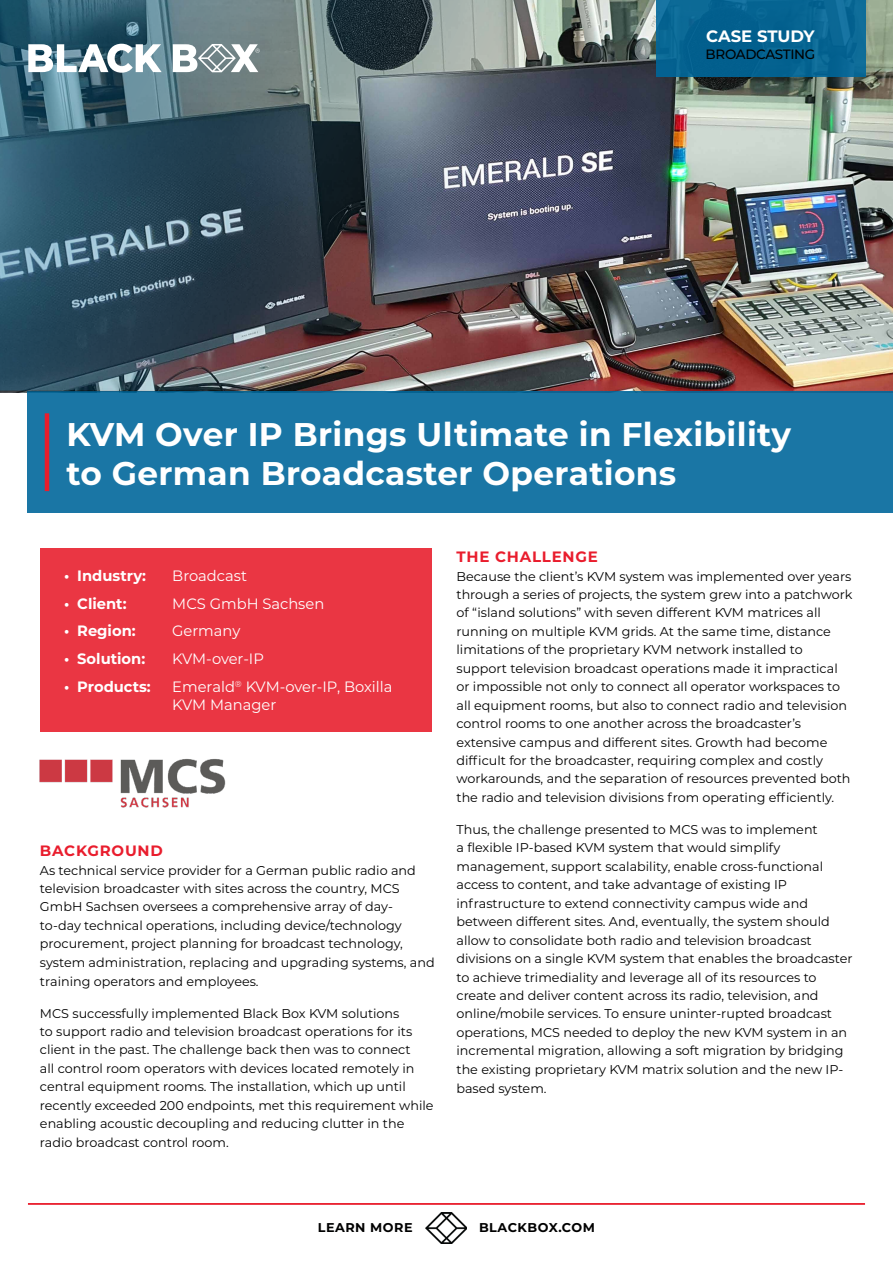
<style>
.page{position:relative;width:893px;height:1263px;background:#fff}
.page>*{position:absolute;margin:0;border:0;box-sizing:border-box;transform-origin:0 0}
.t1{font:700 32.85px/39px "Montserrat";letter-spacing:.01em;color:#fff}
.t2{font:700 16.5px "Montserrat";letter-spacing:-.01em;color:#fff}
.t3{font:15px/18px "Montserrat";color:#fff}
.t4{font:700 15px "Montserrat";color:#fff}
.t5{font:700 15px "Montserrat";letter-spacing:.05em;color:#e91d2d}
.t6{font:500 13.5px "Montserrat";letter-spacing:-.025em;color:#000}
.t7{font:12.75px/18.5px "Montserrat";color:#000}
.t8{font:700 12.75px "Montserrat";letter-spacing:.04em;color:#000}
.t9{font:700 12.75px "Montserrat";letter-spacing:.04em;color:#000101}
</style>
<div class="page">
<hr style="left:28px;top:1203px;width:837px;height:2px;background:#e91d2d">
<img style="left:426px;top:1213px;width:41px;height:31px">
<div style="left:27px;top:391px;width:866px;height:121px;background:#1a76a5"></div>
<hr style="left:45px;top:413px;width:4px;height:78px;background:#e91d2d">
<div style="left:40px;top:548px;width:392px;height:184px;background:#ea3643"></div>
<img style="left:39px;top:758px;width:187px;height:50px">
<img style="left:0;top:0;width:893px;height:391px">
<svg style="left:28px;top:44px;width:134px;height:29px"></svg>
<svg style="left:173px;top:44px;width:87px;height:28px"></svg>
<svg style="left:656px;top:0;width:209px;height:77px;background:#066491"></svg>
<p class="t2" style="left:706px;top:25px;width:110px">CASE STUDY</p>
<p class="t6" style="left:706px;top:44px;width:111px">BROADCASTING</p>
<h1 class="t1" style="left:66px;top:413px;width:726px">KVM Over IP Brings Ultimate in Flexibility to German Broadcaster Operations</h1>
<p class="t4" style="left:64px;top:565px;width:83px">• Industry:</p>
<p class="t3" style="left:172px;top:566px;width:76px">Broadcast</p>
<p class="t4" style="left:64px;top:592px;width:64px">• Client:</p>
<p class="t3" style="left:172px;top:594px;width:154px">MCS GmbH Sachsen</p>
<p class="t4" style="left:64px;top:620px;width:73px">• Region:</p>
<p class="t3" style="left:172px;top:621px;width:70px">Germany</p>
<p class="t4" style="left:64px;top:648px;width:82px">• Solution:</p>
<p class="t3" style="left:172px;top:649px;width:93px">KVM-over-IP</p>
<p class="t4" style="left:64px;top:676px;width:88px">• Products:</p>
<p class="t3" style="left:172px;top:677px;width:222px">Emerald<sup>®</sup> KVM-over-IP, Boxilla<br>KVM Manager</p>
<p class="t5" style="left:40px;top:840px;width:124px">BACKGROUND</p>
<p class="t7" style="left:40px;top:860px;width:396px">As technical service provider for a German public radio and television broadcaster with sites across the country, MCS GmbH Sachsen oversees a comprehensive array of day&shy;to-day technical operations, including device/technology procurement, project planning for broadcast technology, system administration, replacing and upgrading systems, and training operators and employees.</p>
<p class="t7" style="left:40px;top:1003px;width:395px">MCS successfully implemented Black Box KVM solutions<br>to support radio and television broadcast operations for its client in the past. The challenge back then was to connect<br>all control room operators with devices located remotely in central equipment rooms. The installation, which up until recently exceeded 200 endpoints, met this requirement while enabling acoustic decoupling and reducing clutter in the radio broadcast control room.</p>
<p class="t5" style="left:456px;top:546px;width:143px">THE CHALLENGE</p>
<p class="t7" style="left:456px;top:566px;width:397px">Because the client’s KVM system was implemented over years through a series of projects, the system grew into a patchwork of “island solutions” with seven different KVM matrices all running on multiple KVM grids. At the same time, distance limitations of the proprietary KVM network installed to support television broadcast operations made it impractical or impossible not only to connect all operator workspaces to all equipment rooms, but also to connect radio and television control rooms to one another across the broadcaster’s extensive campus and different sites. Growth had become difficult for the broadcaster, requiring complex and costly workarounds, and the separation of resources prevented both the radio and television divisions from operating efficiently.</p>
<p class="t7" style="left:456px;top:820px;width:398px">Thus, the challenge presented to MCS was to implement<br>a flexible IP-based KVM system that would simplify management, support scalability, enable cross-functional access to content, and take advantage of existing IP infrastructure to extend connectivity campus wide and between different sites. And, eventually, the system should allow to consolidate both radio and television broadcast divisions on a single KVM system that enables the broadcaster to achieve trimediality and leverage all of its resources to create and deliver content across its radio, television, and online/mobile services. To ensure uninter-rupted broadcast operations, MCS needed to deploy the new KVM system in an incremental migration, allowing a soft migration by bridging the existing proprietary KVM matrix solution and the new IP&shy;based system.</p>
<p class="t9" style="left:318px;top:1218px;width:96px">LEARN MORE</p>
<p class="t8" style="left:479px;top:1218px;width:118px">BLACKBOX.COM</p>
</div>
